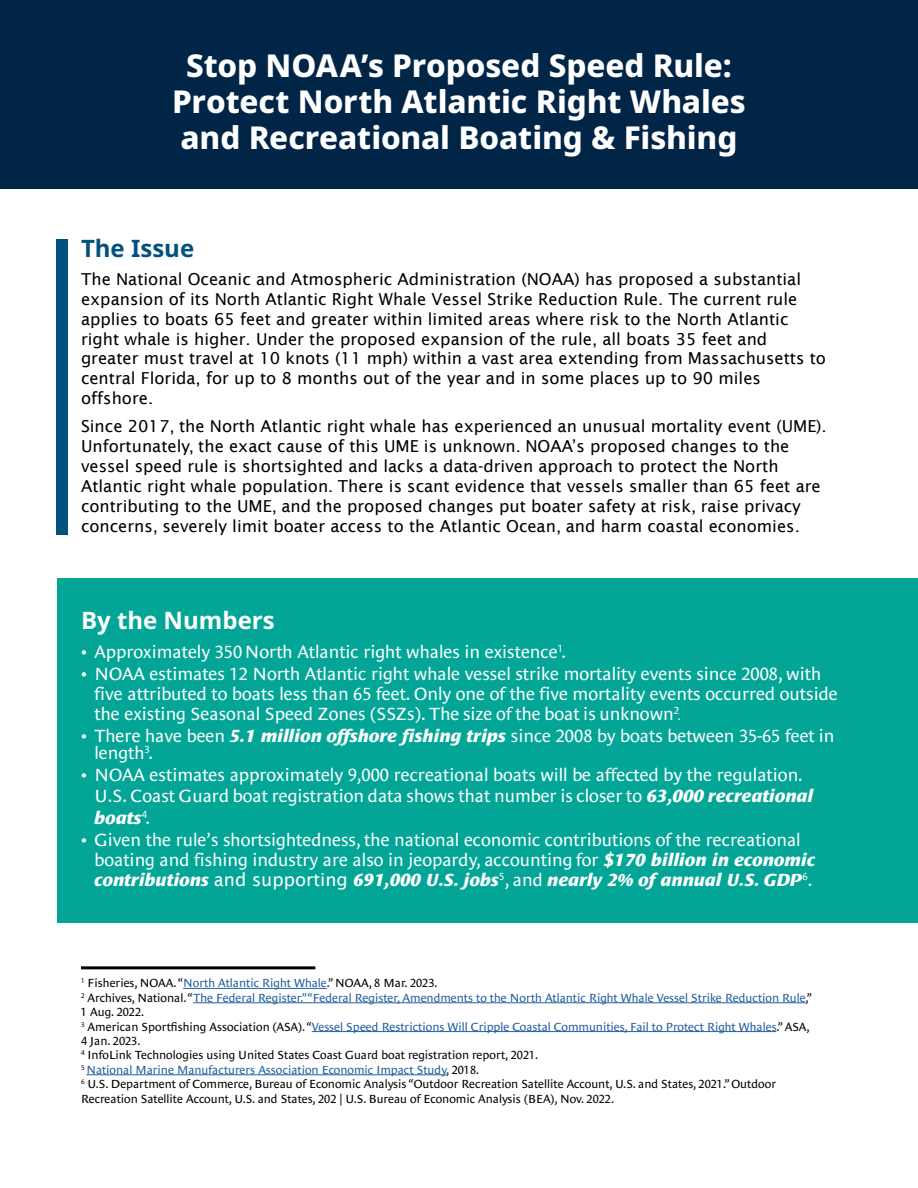
<style>
.page{position:relative;width:918px;height:1188px;background:#fff}
.page>*{position:absolute;margin:0;border:0;box-sizing:border-box;transform-origin:0 0}
.t1{font:800 31.5px/36px "Noto Sans";letter-spacing:-.005em;color:#fff;text-align:center}
.t2{font:700 24px "Noto Sans";color:#fff}
.t3{font:700 24px "Noto Sans";color:#02517d}
.t4{font:18px/20.1px "Le Monde Sans Std";color:#fff}
.t5{font:16.5px/19.8px "Lucida Sans";color:#000}
.t6{font:12px/14.4px "Le Monde Sans Std";color:#000}
.s1{font-family:"Minion Pro";font-size:15.9px}
.s2{font-weight:700;font-style:italic;font-stretch:expanded}
.s3{font-family:"Lucida Sans"}
.s4{color:#215e9e}
</style>
<div class="page">
<div style="left:0;top:0;width:918px;height:188px;background:#012547"></div>
<div style="left:56px;top:239px;width:12px;height:296px;background:#03527d"></div>
<div style="left:57px;top:578px;width:861px;height:345px;background:#03a696"></div>
<hr style="left:183px;top:988px;width:144px;height:1px;background:#215e9e">
<hr style="left:193px;top:1002px;width:613px;height:1px;background:#215e9e">
<hr style="left:312px;top:1031px;width:464px;height:1px;background:#215e9e">
<hr style="left:86px;top:1074px;width:360px;height:1px;background:#215e9e">
<hr style="left:81px;top:966px;width:234px;height:3px;background:#000">
<h1 class="t1" style="left:172px;top:51px;width:575px">Stop NOAA’s Proposed Speed Rule:<br>Protect North Atlantic Right Whales and Recreational Boating &amp; Fishing</h1>
<h2 class="t3" style="left:81px;top:239px;width:115px">The Issue</h2>
<p class="t5" style="left:81px;top:269px;width:747px">The National Oceanic and Atmospheric Administration (NOAA) has proposed a substantial expansion of its North Atlantic Right Whale Vessel Strike Reduction Rule. The current rule applies to boats 65 feet and greater within limited areas where risk to the North Atlantic right whale is higher. Under the proposed expansion of the rule, all boats 35 feet and greater must travel at 10 knots (11 mph) within a vast area extending from Massachusetts to central Florida, for up to 8 months out of the year and in some places up to 90 miles offshore.</p>
<p class="t5" style="left:81px;top:416px;width:747px">Since 2017, the North Atlantic right whale has experienced an unusual mortality event (UME).<br>Unfortunately, the exact cause of this UME is unknown. NOAA’s proposed changes to the vessel speed rule is shortsighted and lacks a data-driven approach to protect the North Atlantic right whale population. There is scant evidence that vessels smaller than 65 feet are contributing to the UME, and the proposed changes put boater safety at risk, raise privacy concerns, severely limit boater access to the Atlantic Ocean, and harm coastal economies.</p>
<h2 class="t2" style="left:81px;top:611px;width:195px">By the Numbers</h2>
<p class="t4" style="left:81px;top:643px;width:487px">• Approximately 350 North Atlantic right whales in existence<sup>1</sup>.</p>
<p class="t4" style="left:94px;top:664px;width:745px;text-indent:-13px">• NOAA estimates 12 North Atlantic right whale vessel strike mortality events since 2008, with five attributed to boats less than 65 feet. Only one of the five mortality events occurred outside the existing Seasonal Speed Zones (SSZs). The size of the boat is unknown<sup>2</sup><span class="s1">.</span></p>
<p class="t4" style="left:94px;top:728px;width:742px;line-height:17.5px;text-indent:-13px">• There have been <span class="s2">5.1 million offshore fishing trips</span> since 2008 by boats between 35-65 feet in length<sup>3</sup>.</p>
<p class="t4" style="left:94px;top:765px;width:721px;line-height:21.8px;text-indent:-13px">• NOAA estimates approximately 9,000 recreational boats will be affected by the regulation.<br>U.S. Coast Guard boat registration data shows that number is closer to <span class="s2">63,000 recreational boats</span><sup>4</sup>.</p>
<p class="t4" style="left:94px;top:831px;width:722px;text-indent:-13px">• Given the rule’s shortsightedness, the national economic contributions of the recreational boating and fishing industry are also in jeopardy, accounting for <span class="s2">$170 billion in economic contributions</span> <span class="s3">and supporting</span> <span class="s2">691,000 U.S. jobs</span><sup>5</sup>, and <span class="s2">nearly 2% of annual U.S. GDP</span><sup>6</sup>.</p>
<p class="t6" style="left:81px;top:977px;width:733px"><sup>1</sup> Fisheries, NOAA. “<span class="s4">North Atlantic Right Whale</span>.” NOAA, 8 Mar. 2023.<br><sup>2</sup> Archives, National. “<span class="s4">The Federal Register.” “Federal Register, Amendments to the North Atlantic Right Whale Vessel Strike Reduction Rule</span>,” 1 Aug. 2022.<br><sup>3</sup> American Sportfishing Association (ASA). “<span class="s4">Vessel Speed Restrictions Will Cripple Coastal Communities, Fail to Protect Right Whales</span>.” ASA, 4 Jan. 2023.<br><sup>4</sup> InfoLink Technologies using United States Coast Guard boat registration report, 2021.<br><sup>5</sup> <span class="s4">National Marine Manufacturers Association Economic Impact Study</span>, 2018.<br><sup>6</sup> U.S. Department of Commerce, Bureau of Economic Analysis “Outdoor Recreation Satellite Account, U.S. and States, 2021.” Outdoor Recreation Satellite Account, U.S. and States, 202 | U.S. Bureau of Economic Analysis (BEA), Nov. 2022.</p>
</div>
